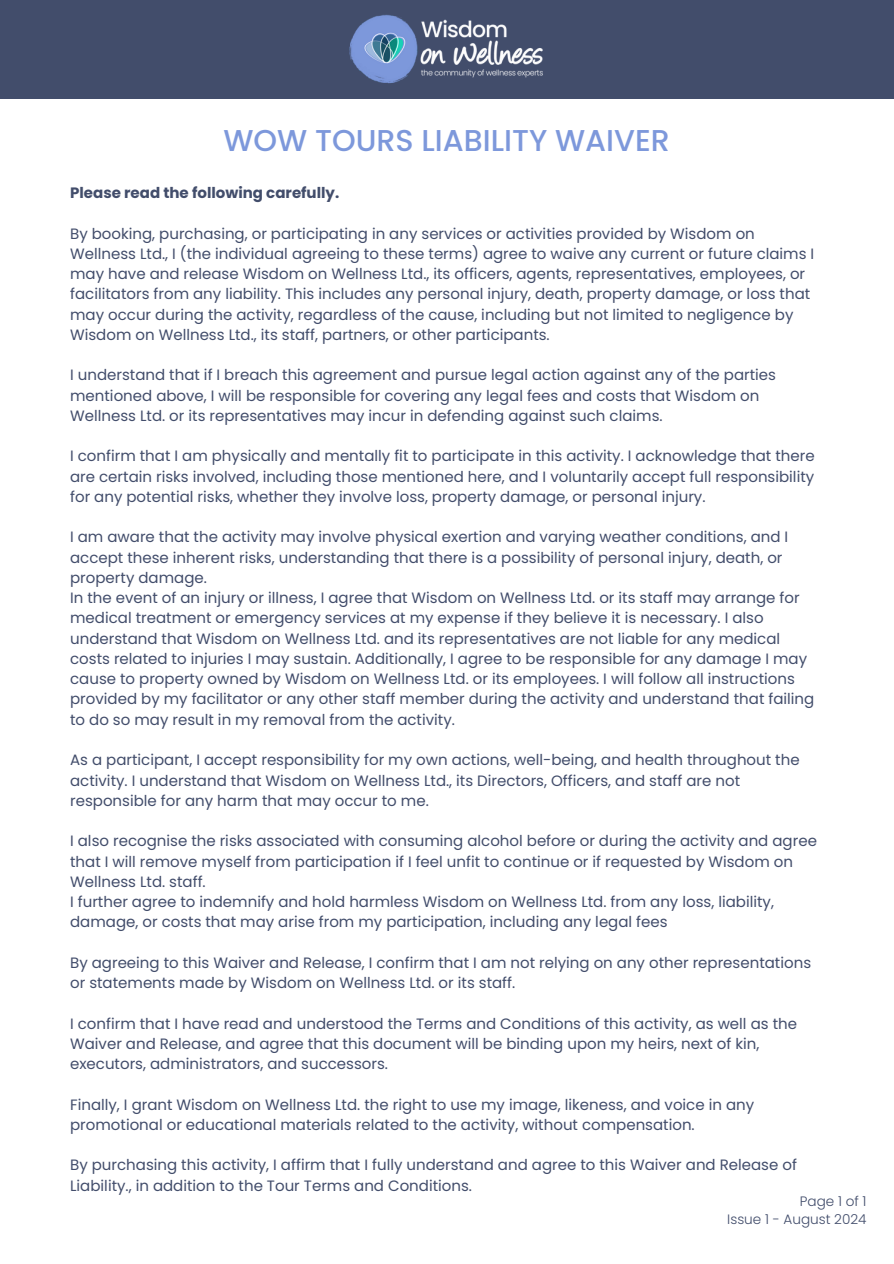
<style>
.page{position:relative;width:894px;height:1264px;background:#fff}
.page>*{position:absolute;margin:0;border:0;box-sizing:border-box;transform-origin:0 0}
.t1{font:500 30.15px "Poppins";color:#7d98db}
.t2{font:15px/20.2px "Poppins";color:#424d6b}
.t3{font:700 15px "Poppins";color:#424d6b}
.t4{font:300 13.65px "Poppins";color:#424d6b}
</style>
<div class="page">
<div style="left:0;top:0;width:893px;height:98px;background:#424d6b"></div>
<img style="left:349px;top:14px;width:194px;height:70px">
<h1 class="t1" style="left:223px;top:119px;width:448px">WOW TOURS LIABILITY WAIVER</h1>
<h2 class="t3" style="left:70px;top:182px;width:270px">Please read the following carefully.</h2>
<p class="t2" style="left:70px;top:223px;width:745px">By booking, purchasing, or participating in any services or activities provided by Wisdom on Wellness Ltd., I (the individual agreeing to these terms) agree to waive any current or future claims I may have and release Wisdom on Wellness Ltd., its officers, agents, representatives, employees, or facilitators from any liability. This includes any personal injury, death, property damage, or loss that may occur during the activity, regardless of the cause, including but not limited to negligence by Wisdom on Wellness Ltd., its staff, partners, or other participants.</p>
<p class="t2" style="left:70px;top:365px;width:707px">I understand that if I breach this agreement and pursue legal action against any of the parties mentioned above, I will be responsible for covering any legal fees and costs that Wisdom on<br>Wellness Ltd. or its representatives may incur in defending against such claims.</p>
<p class="t2" style="left:70px;top:446px;width:745px;text-align:justify">I confirm that I am physically and mentally fit to participate in this activity. I acknowledge that there are certain risks involved, including those mentioned here, and I voluntarily accept full responsibility for any potential risks, whether they involve loss, property damage, or personal injury.</p>
<p class="t2" style="left:70px;top:527px;width:719px">I am aware that the activity may involve physical exertion and varying weather conditions, and I accept these inherent risks, understanding that there is a possibility of personal injury, death, or property damage.</p>
<p class="t2" style="left:70px;top:588px;width:745px">In the event of an injury or illness, I agree that Wisdom on Wellness Ltd. or its staff may arrange for medical treatment or emergency services at my expense if they believe it is necessary. I also understand that Wisdom on Wellness Ltd. and its representatives are not liable for any medical costs related to injuries I may sustain. Additionally, I agree to be responsible for any damage I may cause to property owned by Wisdom on Wellness Ltd. or its employees. I will follow all instructions provided by my facilitator or any other staff member during the activity and understand that failing to do so may result in my removal from the activity.</p>
<p class="t2" style="left:70px;top:750px;width:730px">As a participant, I accept responsibility for my own actions, well-being, and health throughout the activity. I understand that Wisdom on Wellness Ltd., its Directors, Officers, and staff are not responsible for any harm that may occur to me.</p>
<p class="t2" style="left:70px;top:831px;width:748px">I also recognise the risks associated with consuming alcohol before or during the activity and agree that I will remove myself from participation if I feel unfit to continue or if requested by Wisdom on<br>Wellness Ltd. staff.</p>
<p class="t2" style="left:70px;top:891px;width:705px">I further agree to indemnify and hold harmless Wisdom on Wellness Ltd. from any loss, liability, damage, or costs that may arise from my participation, including any legal fees</p>
<p class="t2" style="left:70px;top:952px;width:742px">By agreeing to this Waiver and Release, I confirm that I am not relying on any other representations or statements made by Wisdom on Wellness Ltd. or its staff.</p>
<p class="t2" style="left:70px;top:1013px;width:728px">I confirm that I have read and understood the Terms and Conditions of this activity, as well as the<br>Waiver and Release, and agree that this document will be binding upon my heirs, next of kin, executors, administrators, and successors.</p>
<p class="t2" style="left:70px;top:1094px;width:685px">Finally, I grant Wisdom on Wellness Ltd. the right to use my image, likeness, and voice in any promotional or educational materials related to the activity, without compensation.</p>
<p class="t2" style="left:70px;top:1155px;width:728px">By purchasing this activity, I affirm that I fully understand and agree to this Waiver and Release of<br>Liability., in addition to the Tour Terms and Conditions.</p>
<p class="t4" style="left:799px;top:1191px;width:68px">Page 1 of 1</p>
<p class="t4" style="left:727px;top:1209px;width:141px">Issue 1 - August 2024</p>
</div>
